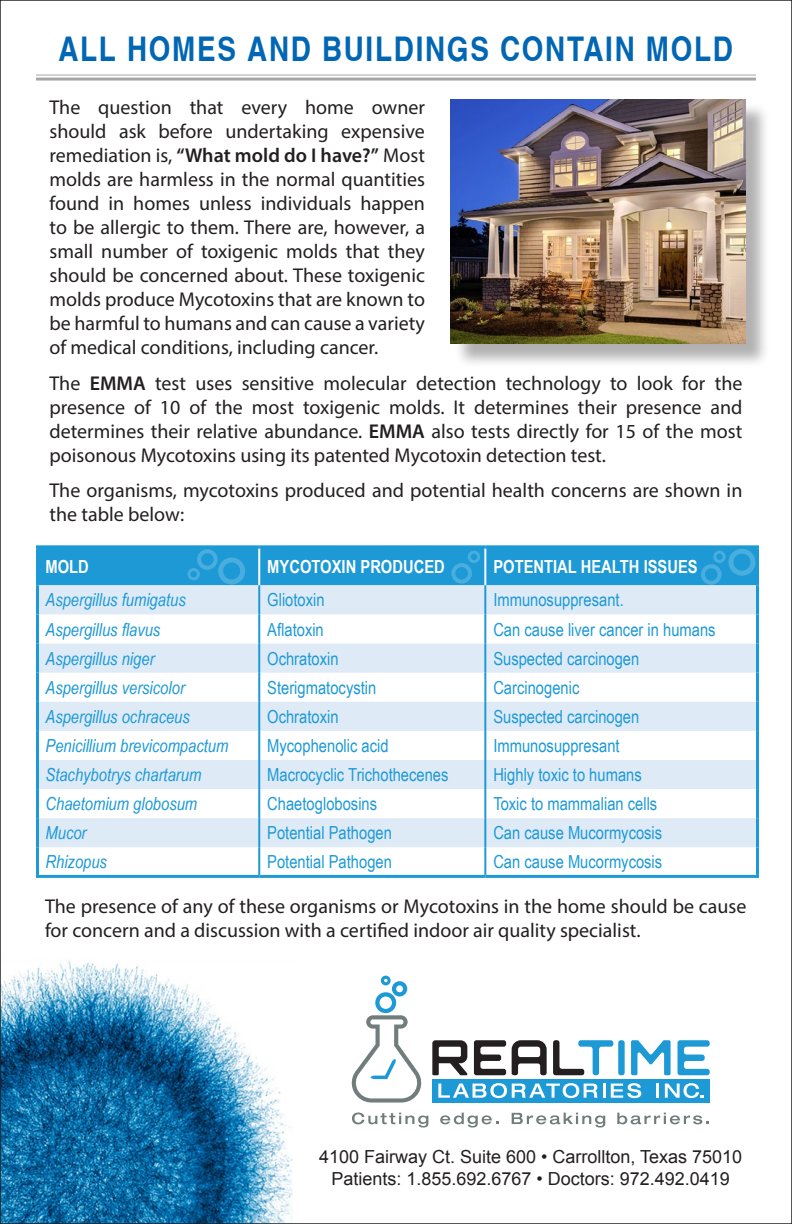
<style>
.page{position:relative;width:792px;height:1224px;background:#fff}
.page>*{position:absolute;margin:0;border:0;box-sizing:border-box;transform-origin:0 0}
.Header_1{font:700 condensed 34px "Helvetica";letter-spacing:.05em;color:#0166b3}
.Paragraph_Style_1{font:20px/24px "Myriad Pro";color:#231f20;text-align:justify}
.t1{font:18px "Arial Narrow";color:#1d99d6}
.t2{font:italic 18px "Arial Narrow";color:#1d99d6}
.t3{font:18px "Arial";color:#231f20}
.Header_3{font:700 18px "Arial Narrow";color:#fff}
.s1{font-weight:600}
</style>
<div class="page">
<img style="left:2px;top:960px;width:291px;height:262px">
<svg style="left:432px;top:1040px;width:35px;height:35px"></svg>
<svg style="left:474px;top:1040px;width:32px;height:35px"></svg>
<svg style="left:512px;top:1040px;width:35px;height:35px"></svg>
<svg style="left:553px;top:1040px;width:60px;height:35px"></svg>
<div style="left:618px;top:1040px;width:7px;height:35px;background:#1d99d6;border-radius:3px"></div>
<svg style="left:631px;top:1040px;width:40px;height:35px"></svg>
<svg style="left:678px;top:1040px;width:32px;height:35px"></svg>
<div style="left:432px;top:1079px;width:278px;height:23px;background:#1d99d6"></div>
<svg style="left:438px;top:1083px;width:160px;height:15px"></svg>
<hr style="left:603px;top:1084px;width:3px;height:14px;background:#fff">
<svg style="left:611px;top:1083px;width:30px;height:15px"></svg>
<hr style="left:656px;top:1084px;width:3px;height:14px;background:#fff">
<svg style="left:665px;top:1083px;width:39px;height:15px"></svg>
<svg style="left:351px;top:976px;width:71px;height:127px"></svg>
<svg style="left:352px;top:1113px;width:76px;height:15px"></svg>
<svg style="left:440px;top:1113px;width:59px;height:15px"></svg>
<svg style="left:512px;top:1113px;width:93px;height:15px"></svg>
<svg style="left:617px;top:1113px;width:92px;height:11px"></svg>
<hr style="left:36px;top:75px;width:720px;height:1px;background:#231f20">
<hr style="left:36px;top:78px;width:720px;height:3px;background:#231f20">
<div style="left:39px;top:548px;width:717px;height:37px;background:#1d99d6"></div>
<svg style="left:39px;top:585px;width:717px;height:262px;fill:#deebf7"></svg>
<hr style="left:258px;top:548px;width:2px;height:37px;background:#fff">
<hr style="left:484px;top:548px;width:2px;height:37px;background:#fff">
<hr style="left:258px;top:585px;width:2px;height:29px;background:#1d99d6">
<hr style="left:484px;top:585px;width:2px;height:29px;background:#1d99d6">
<hr style="left:258px;top:614px;width:2px;height:30px;background:#1d99d6">
<hr style="left:484px;top:614px;width:2px;height:30px;background:#1d99d6">
<hr style="left:258px;top:644px;width:2px;height:29px;background:#1d99d6">
<hr style="left:484px;top:644px;width:2px;height:29px;background:#1d99d6">
<hr style="left:258px;top:673px;width:2px;height:29px;background:#1d99d6">
<hr style="left:484px;top:673px;width:2px;height:29px;background:#1d99d6">
<hr style="left:258px;top:702px;width:2px;height:29px;background:#1d99d6">
<hr style="left:484px;top:702px;width:2px;height:29px;background:#1d99d6">
<hr style="left:258px;top:731px;width:2px;height:29px;background:#1d99d6">
<hr style="left:484px;top:731px;width:2px;height:29px;background:#1d99d6">
<hr style="left:258px;top:760px;width:2px;height:29px;background:#1d99d6">
<hr style="left:484px;top:760px;width:2px;height:29px;background:#1d99d6">
<hr style="left:258px;top:789px;width:2px;height:29px;background:#1d99d6">
<hr style="left:484px;top:789px;width:2px;height:29px;background:#1d99d6">
<hr style="left:258px;top:818px;width:2px;height:29px;background:#1d99d6">
<hr style="left:484px;top:818px;width:2px;height:29px;background:#1d99d6">
<hr style="left:258px;top:847px;width:2px;height:28px;background:#1d99d6">
<hr style="left:484px;top:847px;width:2px;height:28px;background:#1d99d6">
<hr style="left:36px;top:545px;width:223px;height:3px;background:#1d99d6">
<hr style="left:36px;top:548px;width:3px;height:37px;background:#1d99d6">
<hr style="left:259px;top:545px;width:226px;height:3px;background:#1d99d6">
<hr style="left:485px;top:545px;width:274px;height:3px;background:#1d99d6">
<hr style="left:756px;top:548px;width:3px;height:37px;background:#1d99d6">
<hr style="left:36px;top:585px;width:3px;height:29px;background:#1d99d6">
<hr style="left:756px;top:585px;width:3px;height:29px;background:#1d99d6">
<hr style="left:36px;top:614px;width:3px;height:30px;background:#1d99d6">
<hr style="left:756px;top:614px;width:3px;height:30px;background:#1d99d6">
<hr style="left:36px;top:644px;width:3px;height:29px;background:#1d99d6">
<hr style="left:756px;top:644px;width:3px;height:29px;background:#1d99d6">
<hr style="left:36px;top:673px;width:3px;height:29px;background:#1d99d6">
<hr style="left:756px;top:673px;width:3px;height:29px;background:#1d99d6">
<hr style="left:36px;top:702px;width:3px;height:29px;background:#1d99d6">
<hr style="left:756px;top:702px;width:3px;height:29px;background:#1d99d6">
<hr style="left:36px;top:731px;width:3px;height:29px;background:#1d99d6">
<hr style="left:756px;top:731px;width:3px;height:29px;background:#1d99d6">
<hr style="left:36px;top:760px;width:3px;height:29px;background:#1d99d6">
<hr style="left:756px;top:760px;width:3px;height:29px;background:#1d99d6">
<hr style="left:36px;top:789px;width:3px;height:29px;background:#1d99d6">
<hr style="left:756px;top:789px;width:3px;height:29px;background:#1d99d6">
<hr style="left:36px;top:818px;width:3px;height:29px;background:#1d99d6">
<hr style="left:756px;top:818px;width:3px;height:29px;background:#1d99d6">
<hr style="left:36px;top:847px;width:3px;height:28px;background:#1d99d6">
<hr style="left:756px;top:847px;width:3px;height:28px;background:#1d99d6">
<hr style="left:36px;top:875px;width:223px;height:3px;background:#1d99d6">
<hr style="left:259px;top:875px;width:226px;height:3px;background:#1d99d6">
<hr style="left:485px;top:875px;width:274px;height:3px;background:#1d99d6">
<div style="left:187px;top:568px;width:13px;height:12px;border:3px solid #fff;border-radius:50%"></div>
<div style="left:218px;top:557px;width:27px;height:27px;border:5px solid #fff;border-radius:50%"></div>
<div style="left:197px;top:549px;width:21px;height:21px;border:4px solid #fff;border-radius:50%"></div>
<div style="left:468px;top:551px;width:12px;height:12px;border:3px solid #fff;border-radius:50%"></div>
<div style="left:713px;top:551px;width:13px;height:12px;border:3px solid #fff;border-radius:50%"></div>
<div style="left:728px;top:549px;width:27px;height:27px;border:5px solid #fff;border-radius:50%"></div>
<div style="left:701px;top:564px;width:21px;height:21px;border:4px solid #fff;border-radius:50%"></div>
<div style="left:451px;top:563px;width:21px;height:21px;border:4px solid #fff;border-radius:50%"></div>
<div style="left:454px;top:102px;width:317px;height:266px;background:#231f20;opacity:.35"></div>
<img style="left:451px;top:99px;width:294px;height:244px">
<p class="Header_1" style="left:58px;top:28px;width:676px">ALL HOMES AND BUILDINGS CONTAIN MOLD</p>
<p class="Paragraph_Style_1" style="left:50px;top:95px;width:377px">The question that every home owner should ask before undertaking expensive remediation is, <span class="s1">“What mold do I have?”</span> Most molds are harmless in the normal quantities found in homes unless individuals happen to be allergic to them. There are, however, a small number of toxigenic molds that they should be concerned about. These toxigenic molds produce Mycotoxins that are known to be harmful to humans and can cause a variety of medical conditions, including cancer.</p>
<p class="Paragraph_Style_1" style="left:50px;top:371px;width:695px">The <span class="s1">EMMA</span> test uses sensitive molecular detection technology to look for the presence of 10 of the most toxigenic molds. It determines their presence and determines their relative abundance. <span class="s1">EMMA</span> also tests directly for 15 of the most poisonous Mycotoxins using its patented Mycotoxin detection test.</p>
<p class="Paragraph_Style_1" style="left:50px;top:478px;width:694px">The organisms, mycotoxins produced and potential health concerns are shown in the table below:</p>
<p class="Header_3" style="left:46px;top:553px;width:45px">MOLD</p>
<p class="Header_3" style="left:267px;top:553px;width:179px">MYCOTOXIN PRODUCED</p>
<p class="Header_3" style="left:493px;top:553px;width:206px">POTENTIAL HEALTH ISSUES</p>
<p class="t2" style="left:46px;top:588px;width:142px">Aspergillus fumigatus</p>
<p class="t1" style="left:267px;top:587px;width:59px">Gliotoxin</p>
<p class="t1" style="left:493px;top:587px;width:132px">Immunosuppresant.</p>
<p class="t2" style="left:46px;top:617px;width:116px">Aspergillus flavus</p>
<p class="t1" style="left:267px;top:616px;width:58px">Aflatoxin</p>
<p class="t1" style="left:493px;top:616px;width:224px">Can cause liver cancer in humans</p>
<p class="t2" style="left:46px;top:646px;width:111px">Aspergillus niger</p>
<p class="t1" style="left:267px;top:645px;width:73px">Ochratoxin</p>
<p class="t1" style="left:493px;top:645px;width:148px">Suspected carcinogen</p>
<p class="t2" style="left:46px;top:675px;width:141px">Aspergillus versicolor</p>
<p class="t1" style="left:267px;top:674px;width:111px">Sterigmatocystin</p>
<p class="t1" style="left:493px;top:674px;width:88px">Carcinogenic</p>
<p class="t2" style="left:46px;top:704px;width:146px">Aspergillus ochraceus</p>
<p class="t1" style="left:267px;top:703px;width:73px">Ochratoxin</p>
<p class="t1" style="left:493px;top:703px;width:148px">Suspected carcinogen</p>
<p class="t2" style="left:46px;top:733px;width:184px">Penicillium brevicompactum</p>
<p class="t1" style="left:267px;top:732px;width:123px">Mycophenolic acid</p>
<p class="t1" style="left:493px;top:732px;width:128px">Immunosuppresant</p>
<p class="t2" style="left:46px;top:762px;width:157px">Stachybotrys chartarum</p>
<p class="t1" style="left:267px;top:762px;width:183px">Macrocyclic Trichothecenes</p>
<p class="t1" style="left:493px;top:762px;width:150px">Highly toxic to humans</p>
<p class="t2" style="left:46px;top:791px;width:153px">Chaetomium globosum</p>
<p class="t1" style="left:267px;top:791px;width:111px">Chaetoglobosins</p>
<p class="t1" style="left:493px;top:791px;width:166px">Toxic to mammalian cells</p>
<p class="t2" style="left:46px;top:820px;width:43px">Mucor</p>
<p class="t1" style="left:267px;top:820px;width:126px">Potential Pathogen</p>
<p class="t1" style="left:493px;top:820px;width:170px">Can cause Mucormycosis</p>
<p class="t2" style="left:46px;top:850px;width:63px">Rhizopus</p>
<p class="t1" style="left:267px;top:849px;width:126px">Potential Pathogen</p>
<p class="t1" style="left:493px;top:849px;width:170px">Can cause Mucormycosis</p>
<p class="Paragraph_Style_1" style="left:45px;top:894px;width:703px">The presence of any of these organisms or Mycotoxins in the home should be cause for concern and a discussion with a certified indoor air quality specialist.</p>
<p class="t3" style="left:319px;top:1145px;width:425px">4100 Fairway Ct. Suite 600 • Carrollton, Texas 75010</p>
<p class="t3" style="left:331px;top:1167px;width:400px">Patients: 1.855.692.6767 • Doctors: 972.492.0419</p>
</div>
